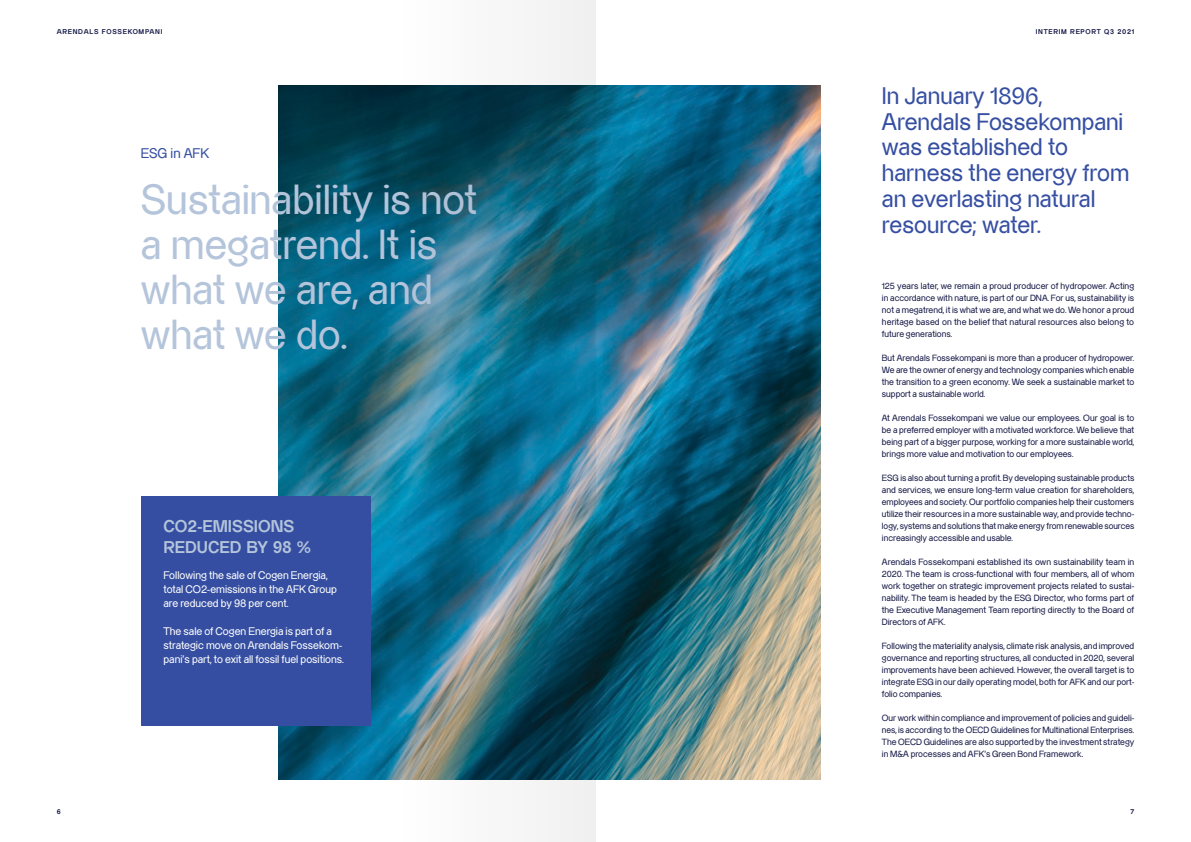
<style>
.page{position:relative;width:1191px;height:842px;background:#fff}
.page>*{position:absolute;margin:0;border:0;box-sizing:border-box;transform-origin:0 0}
.t1{font:42px/45px "Almarena Display";color:#b4c4da}
.t2{font:24px/26px "Almarena Display";color:#354ea1}
.t3{font:700 17px/21px "Almarena Display";color:#b4c4da}
.t4{font:14px "Almarena";color:#354ea1}
.t5{font:11px/14px "Almarena";color:#fff}
.t6{font:9px/12px "Almarena";color:#161a47;text-align:justify}
.t7{font:700 7px "Almarena";letter-spacing:.1em;color:#161a47}
</style>
<div class="page">
<img style="left:278px;top:85px;width:542px;height:695px">
<div style="left:141px;top:496px;width:229px;height:230px;background:#354ea1"></div>
<img style="left:393px;top:0;width:202px;height:842px">
<p class="t7" style="left:57px;top:27px;width:107px">ARENDALS FOSSEKOMPANI</p>
<p class="t7" style="left:1035px;top:27px;width:100px">INTERIM REPORT Q3 2021</p>
<h3 class="t4" style="left:141px;top:145px;width:70px">ESG in AFK</h3>
<h1 class="t1" style="left:141px;top:176px;width:338px">Sustainability is not a megatrend. It is what we are, and what we do.</h1>
<h3 class="t3" style="left:163px;top:515px;width:149px">CO2-EMISSIONS<br>REDUCED BY 98 %</h3>
<p class="t5" style="left:163px;top:568px;width:175px">Following the sale of Cogen Energia, total CO2-emissions in the AFK Group are reduced by 98 per cent.</p>
<p class="t5" style="left:163px;top:624px;width:182px">The sale of Cogen Energia is part of a strategic move on Arendals Fossekom&shy;pani’s part, to exit all fossil fuel positions.</p>
<h2 class="t2" style="left:882px;top:82px;width:249px">In January 1896,<br>Arendals Fossekompani was established to harness the energy from an everlasting natural resource; water.</h2>
<p class="t6" style="left:882px;top:280px;width:254px">125 years later, we remain a proud producer of hydropower. Acting in accordance with nature, is part of our DNA. For us, sustainability is not a megatrend, it is what we are, and what we do. We honor a proud heritage based on the belief that natural resources also belong to future generations.</p>
<p class="t6" style="left:882px;top:352px;width:254px">But Arendals Fossekompani is more than a producer of hydropower.<br>We are the owner of energy and technology companies which enable the transition to a green economy. We seek a sustainable market to support a sustainable world.</p>
<p class="t6" style="left:882px;top:412px;width:254px">At Arendals Fossekompani we value our employees. Our goal is to be a preferred employer with a motivated workforce. We believe that being part of a bigger purpose, working for a more sustainable world, brings more value and motivation to our employees.</p>
<p class="t6" style="left:882px;top:472px;width:254px">ESG is also about turning a profit. By developing sustainable products and services, we ensure long-term value creation for shareholders, employees and society. Our portfolio companies help their customers utilize their resources in a more sustainable way, and provide techno&shy;logy, systems and solutions that make energy from renewable sources increasingly accessible and usable.</p>
<p class="t6" style="left:882px;top:556px;width:254px">Arendals Fossekompani established its own sustainability team in 2020. The team is cross-functional with four members, all of whom work together on strategic improvement projects related to sustai&shy;nability. The team is headed by the ESG Director, who forms part of the Executive Management Team reporting directly to the Board of Directors of AFK.</p>
<p class="t6" style="left:882px;top:640px;width:254px">Following the materiality analysis, climate risk analysis, and improved governance and reporting structures, all conducted in 2020, several improvements have been achieved. However, the overall target is to integrate ESG in our daily operating model, both for AFK and our port&shy;folio companies.</p>
<p class="t6" style="left:882px;top:712px;width:254px">Our work within compliance and improvement of policies and guideli&shy;nes, is according to the OECD Guidelines for Multinational Enterprises.<br>The OECD Guidelines are also supported by the investment strategy in M&amp;A processes and AFK’s Green Bond Framework.</p>
<p class="t7" style="left:57px;top:807px;width:5px">6</p>
<p class="t7" style="left:1130px;top:807px;width:5px">7</p>
</div>
